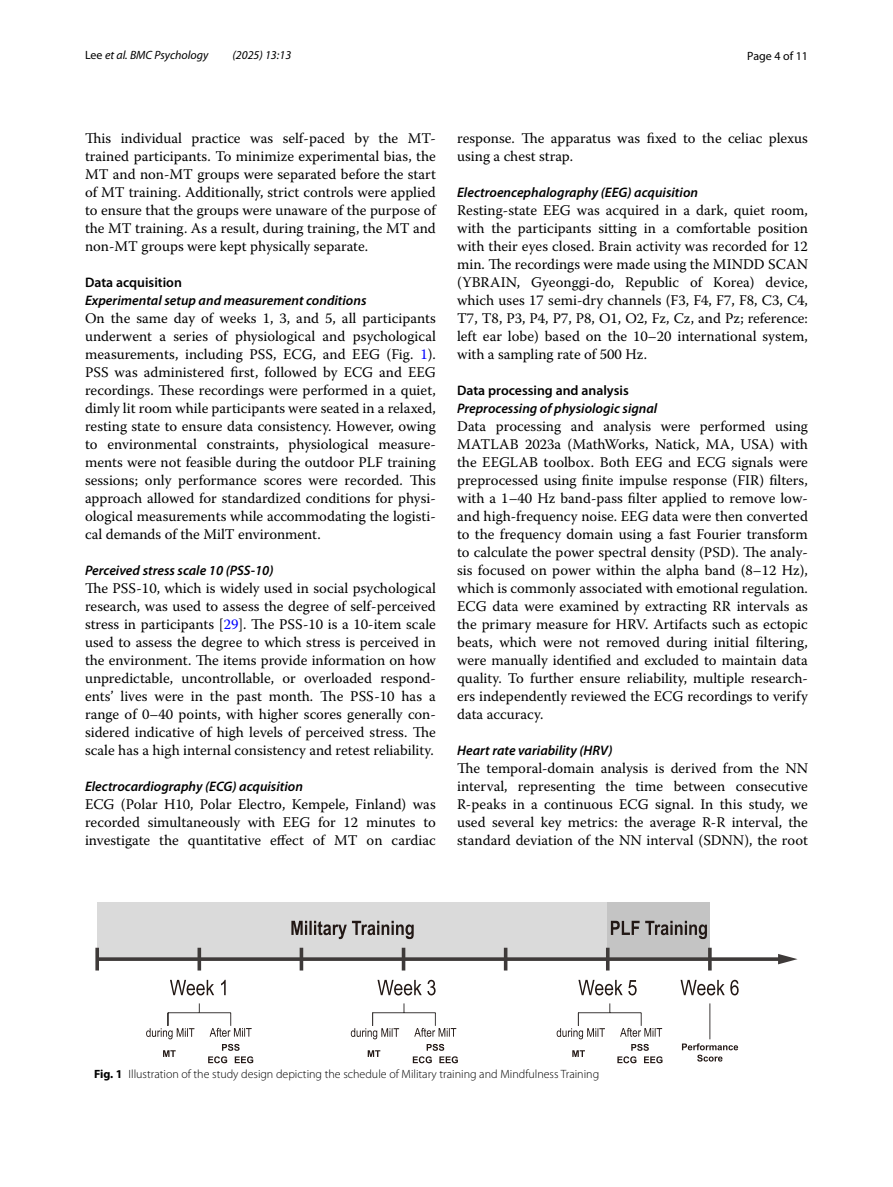
<style>
.page{position:relative;width:893px;height:1187px;background:#fff}
.page>*{position:absolute;margin:0;border:0;box-sizing:border-box;transform-origin:0 0}
.t1{font:14.7px/18px "Warnock Pro";color:#000;text-align:justify}
.t2{font:italic 600 13.8px "Myriad Pro";color:#000}
.t3{font:600 13.8px "Myriad Pro";color:#000}
.t4{font:300 12px "Myriad Pro";color:#000}
.t5{font:italic 12px "Myriad Pro";color:#000}
.t6{font:12px "Myriad Pro";color:#000}
.s1{font-style:normal}
.s2{color:#00f}
.s3{font-weight:700}
</style>
<div class="page">
<div style="left:97px;top:902px;width:511px;height:57px;background:#dadada"></div>
<div style="left:608px;top:902px;width:102px;height:57px;background:#c4c4c4"></div>
<svg style="left:170px;top:979px;width:56px;height:16px"></svg>
<svg style="left:377px;top:979px;width:59px;height:16px"></svg>
<svg style="left:291px;top:920px;width:123px;height:19px"></svg>
<svg style="left:611px;top:920px;width:96px;height:19px"></svg>
<svg style="left:578px;top:979px;width:59px;height:16px"></svg>
<svg style="left:680px;top:979px;width:59px;height:16px"></svg>
<hr style="left:97px;top:957px;width:685px;height:3px;background:#3e3a39">
<svg style="left:778px;top:954px;width:20px;height:10px"></svg>
<svg style="left:95px;top:947px;width:4px;height:23px"></svg>
<hr style="left:198px;top:947px;width:3px;height:23px;background:#3e3a39">
<svg style="left:146px;top:1003px;width:54px;height:36px"></svg>
<svg style="left:210px;top:1012px;width:42px;height:24px"></svg>
<hr style="left:168px;top:1012px;width:63px;height:1px;background:#3e3a39">
<hr style="left:300px;top:947px;width:3px;height:23px;background:#3e3a39">
<hr style="left:402px;top:947px;width:3px;height:23px;background:#3e3a39">
<hr style="left:504px;top:947px;width:3px;height:23px;background:#3e3a39">
<svg style="left:606px;top:947px;width:4px;height:23px"></svg>
<svg style="left:708px;top:947px;width:4px;height:23px"></svg>
<svg style="left:351px;top:1003px;width:54px;height:36px"></svg>
<svg style="left:414px;top:1012px;width:42px;height:24px"></svg>
<hr style="left:373px;top:1012px;width:62px;height:1px;background:#3e3a39">
<hr style="left:709px;top:1003px;width:1px;height:36px;background:#3e3a39">
<svg style="left:557px;top:1003px;width:53px;height:36px"></svg>
<svg style="left:620px;top:1012px;width:42px;height:24px"></svg>
<hr style="left:578px;top:1012px;width:63px;height:1px;background:#3e3a39">
<svg style="left:631px;top:1043px;width:18px;height:7px"></svg>
<svg style="left:572px;top:1050px;width:13px;height:6px"></svg>
<svg style="left:644px;top:1056px;width:18px;height:7px"></svg>
<svg style="left:617px;top:1056px;width:19px;height:7px"></svg>
<svg style="left:427px;top:1043px;width:17px;height:7px"></svg>
<svg style="left:368px;top:1050px;width:12px;height:6px"></svg>
<svg style="left:439px;top:1056px;width:19px;height:7px"></svg>
<svg style="left:413px;top:1056px;width:19px;height:7px"></svg>
<svg style="left:222px;top:1043px;width:18px;height:7px"></svg>
<svg style="left:163px;top:1050px;width:13px;height:6px"></svg>
<svg style="left:235px;top:1056px;width:18px;height:7px"></svg>
<svg style="left:208px;top:1056px;width:19px;height:7px"></svg>
<svg style="left:682px;top:1043px;width:56px;height:18px"></svg>
<p class="t5" style="left:85px;top:48px;width:125px"><span class="s1">Lee</span> et al. BMC Psychology</p>
<p class="t5" style="left:232px;top:48px;width:60px">(2025) 13:13</p>
<p class="t6" style="left:747px;top:48px;width:62px">Page 4 of 11</p>
<p class="t1" style="left:85px;top:128px;width:352px">This individual practice was self-paced by the MT&shy;trained participants. To minimize experimental bias, the MT and non-MT groups were separated before the start of MT training. Additionally, strict controls were applied to ensure that the groups were unaware of the purpose of the MT training. As a result, during training, the MT and non-MT groups were kept physically separate.</p>
<p class="t3" style="left:85px;top:273px;width:98px">Data acquisition</p>
<p class="t2" style="left:85px;top:291px;width:283px">Experimental setup and measurement conditions</p>
<p class="t1" style="left:85px;top:308px;width:352px">On the same day of weeks 1, 3, and 5, all participants underwent a series of physiological and psychological measurements, including PSS, ECG, and EEG (Fig. <span class="s2">1</span>).<br>PSS was administered first, followed by ECG and EEG recordings. These recordings were performed in a quiet, dimly lit room while participants were seated in a relaxed, resting state to ensure data consistency. However, owing to environmental constraints, physiological measure&shy;ments were not feasible during the outdoor PLF training sessions; only performance scores were recorded. This approach allowed for standardized conditions for physi&shy;ological measurements while accommodating the logisti&shy;cal demands of the MilT environment.</p>
<p class="t2" style="left:85px;top:561px;width:190px">Perceived stress scale 10 (PSS‑10)</p>
<p class="t1" style="left:85px;top:578px;width:352px">The PSS-10, which is widely used in social psychological research, was used to assess the degree of self-perceived stress in participants [<span class="s2">29</span>]. The PSS-10 is a 10-item scale used to assess the degree to which stress is perceived in the environment. The items provide information on how unpredictable, uncontrollable, or overloaded respond&shy;ents’ lives were in the past month. The PSS-10 has a range of 0–40 points, with higher scores generally con&shy;sidered indicative of high levels of perceived stress. The scale has a high internal consistency and retest reliability.</p>
<p class="t2" style="left:85px;top:777px;width:219px">Electrocardiography (ECG) acquisition</p>
<p class="t1" style="left:85px;top:794px;width:352px">ECG (Polar H10, Polar Electro, Kempele, Finland) was recorded simultaneously with EEG for 12 minutes to investigate the quantitative effect of MT on cardiac</p>
<p class="t1" style="left:457px;top:128px;width:352px">response. The apparatus was fixed to the celiac plexus using a chest strap.</p>
<p class="t2" style="left:457px;top:183px;width:242px">Electroencephalography (EEG) acquisition</p>
<p class="t1" style="left:457px;top:200px;width:352px">Resting-state EEG was acquired in a dark, quiet room, with the participants sitting in a comfortable position with their eyes closed. Brain activity was recorded for 12 min. The recordings were made using the MINDD SCAN (YBRAIN, Gyeonggi-do, Republic of Korea) device, which uses 17 semi-dry channels (F3, F4, F7, F8, C3, C4, T7, T8, P3, P4, P7, P8, O1, O2, Fz, Cz, and Pz; reference: left ear lobe) based on the 10–20 international system, with a sampling rate of 500 Hz.</p>
<p class="t3" style="left:457px;top:381px;width:173px">Data processing and analysis</p>
<p class="t2" style="left:457px;top:399px;width:202px">Preprocessing of physiologic signal</p>
<p class="t1" style="left:457px;top:416px;width:352px">Data processing and analysis were performed using MATLAB 2023a (MathWorks, Natick, MA, USA) with the EEGLAB toolbox. Both EEG and ECG signals were preprocessed using finite impulse response (FIR) filters, with a 1–40 Hz band-pass filter applied to remove low&shy;and high-frequency noise. EEG data were then converted to the frequency domain using a fast Fourier transform to calculate the power spectral density (PSD). The analy&shy;sis focused on power within the alpha band (8–12 Hz), which is commonly associated with emotional regulation.<br>ECG data were examined by extracting RR intervals as the primary measure for HRV. Artifacts such as ectopic beats, which were not removed during initial filtering, were manually identified and excluded to maintain data quality. To further ensure reliability, multiple research&shy;ers independently reviewed the ECG recordings to verify data accuracy.</p>
<p class="t2" style="left:457px;top:741px;width:157px">Heart rate variability (HRV)</p>
<p class="t1" style="left:457px;top:758px;width:352px">The temporal-domain analysis is derived from the NN interval, representing the time between consecutive R-peaks in a continuous ECG signal. In this study, we used several key metrics: the average R-R interval, the standard deviation of the NN interval (SDNN), the root</p>
<p class="t4" style="left:94px;top:1067px;width:507px"><span class="s3">Fig. 1</span> Illustration of the study design depicting the schedule of Military training and Mindfulness Training</p>
</div>
